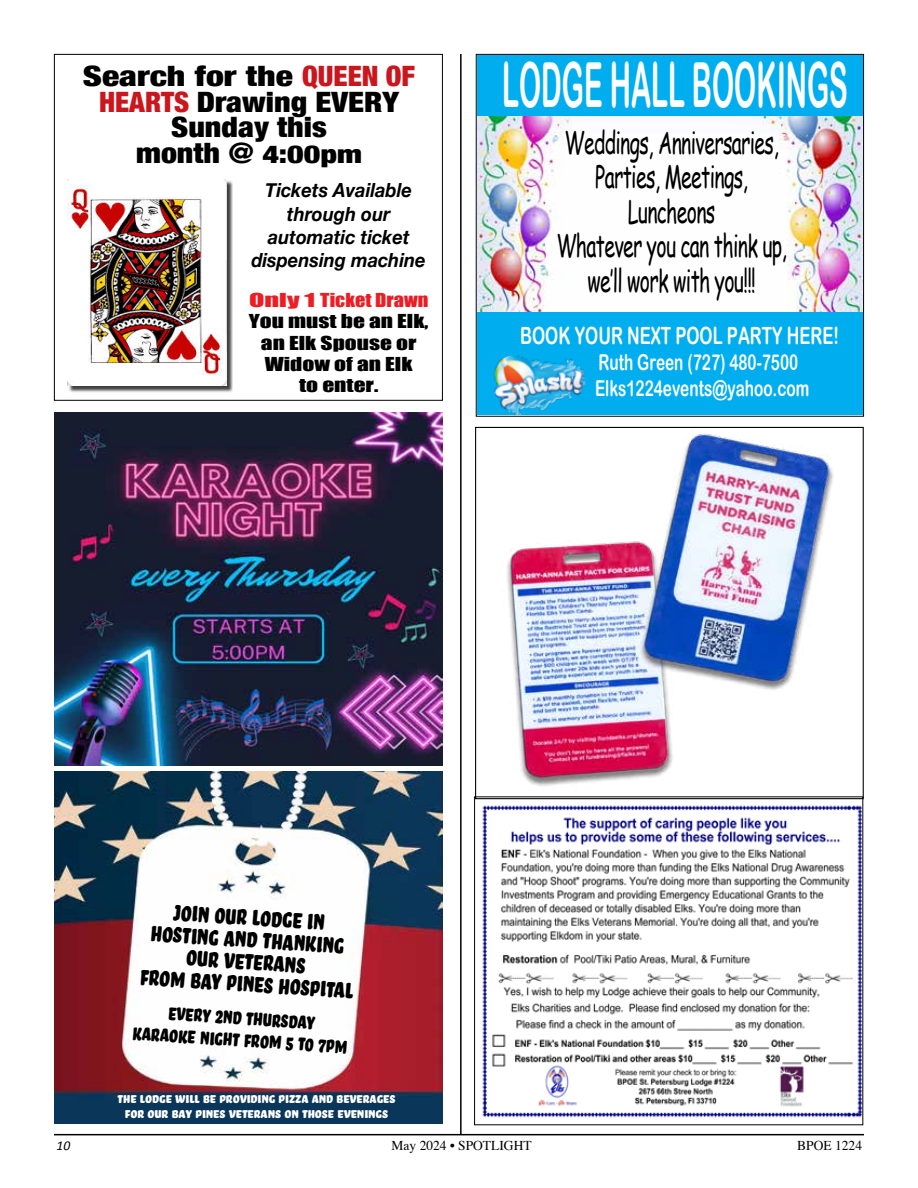
<style>
.page{position:relative;width:918px;height:1188px;background:#fff}
.page>*{position:absolute;margin:0;border:0;box-sizing:border-box;transform-origin:0 0}
.t1{font:62.1px "Arial Rounded MT Bold";color:#fff;scale:.45 1}
.t2{font:30.9px/34.3px "Comic Sans MS";letter-spacing:-.035em;color:#000;text-align:center;scale:.63 1}
.t3{font:28.35px/22px "Bello Caps Pro";color:#000;text-align:center;scale:.83 1}
.t4{font:900 condensed 28.05px/25.3px "Helvetica Neue";color:#000;text-align:center;scale:1.27 1}
.t5{font:23.7px/22.2px "Bello Caps Pro";color:#000;text-align:center;scale:.83 1}
.t6{font:23.7px "Arial Rounded MT Bold";color:#fff;scale:.7 1}
.t7{font:21.9px/26px "Arial Rounded MT Bold";color:#fff;scale:.7 1}
.t8{font:italic 700 19.5px/23.4px "Helvetica Neue";color:#000;text-align:center;scale:.94 1}
.t9{font:17.7px/21.1px "Impact";color:#000;text-align:center;scale:1.32 1}
.t10{font:17.7px "Impact";color:#ed1d24;scale:1.59 1}
.t11{font:14.55px/14.9px "Bello Caps Pro";color:#fff;text-align:center}
.t12{font:13.5px "Times";color:#000}
.t13{font:italic 13.5px "Calibri";color:#000}
.s1{color:#ca171e}
.s2{font-size:24.9px}
</style>
<div class="page">
<hr style="left:54px;top:1134px;width:810px;height:1px;background:#000">
<hr style="left:460px;top:54px;width:2px;height:1081px;background:#000">
<img style="left:476px;top:799px;width:385px;height:319px">
<img style="left:477px;top:433px;width:385px;height:364px">
<div style="left:475px;top:427px;width:389px;height:372px;border:1px solid #000"></div>
<img style="left:477px;top:116px;width:386px;height:268px">
<div style="left:477px;top:55px;width:386px;height:61px;background:#00aeef"></div>
<div style="left:477px;top:313px;width:385px;height:102px;background:#00aeef"></div>
<img style="left:494px;top:355px;width:92px;height:60px">
<img style="left:54px;top:413px;width:389px;height:353px">
<img style="left:54px;top:772px;width:389px;height:352px">
<div style="left:69px;top:180px;width:164px;height:212px;background:#000;opacity:.75"></div>
<img style="left:68px;top:179px;width:158px;height:206px">
<div style="left:54px;top:54px;width:389px;height:347px;border:1px solid #000"></div>
<p class="t4" style="left:83px;top:62px;width:263px">Search for the <span class="s1">QUEEN OF<br>HEARTS</span> Drawing EVERY<br>Sunday this<br>month @ <span class="s2">4:00pm</span></p>
<p class="t8" style="left:251px;top:179px;width:187px">Tickets Available through our automatic ticket dispensing machine</p>
<p class="t10" style="left:249px;top:286px;width:114px">Only 1 Ticket Drawn</p>
<p class="t9" style="left:249px;top:310px;width:138px">You must be an Elk, an Elk Spouse or<br>Widow of an Elk<br>to enter.</p>
<h1 class="t1" style="left:502px;top:49px;width:770px">LODGE HALL BOOKINGS</h1>
<p class="t2" style="left:556px;top:125px;width:367px">Weddings, Anniversaries,<br>Parties, Meetings,<br>Luncheons<br>Whatever you can think up, we’ll work with you!!!</p>
<p class="t6" style="left:520px;top:321px;width:457px">BOOK YOUR NEXT POOL PARTY HERE!</p>
<p class="t7" style="left:595px;top:349px;width:308px">Ruth Green (727) 480-7500<br>Elks1224events@yahoo.com</p>
<p class="t3" style="left:145px;top:898px;width:259px;rotate:4deg">Join our lodge in hosting and thanking our Veterans<br>from Bay Pines Hospital</p>
<p class="t5" style="left:135px;top:999px;width:260px;rotate:4deg">Every 2nd Thursday karaoke night from 5 to 7PM</p>
<p class="t11" style="left:117px;top:1091px;width:279px">The Lodge will be providing pizza and beverages for our bay pines veterans on those evenings</p>
<p class="t13" style="left:57px;top:1136px;width:15px">10</p>
<p class="t12" style="left:392px;top:1133px;width:142px">May 2024 • SPOTLIGHT</p>
<p class="t12" style="left:797px;top:1133px;width:66px">BPOE 1224</p>
</div>
